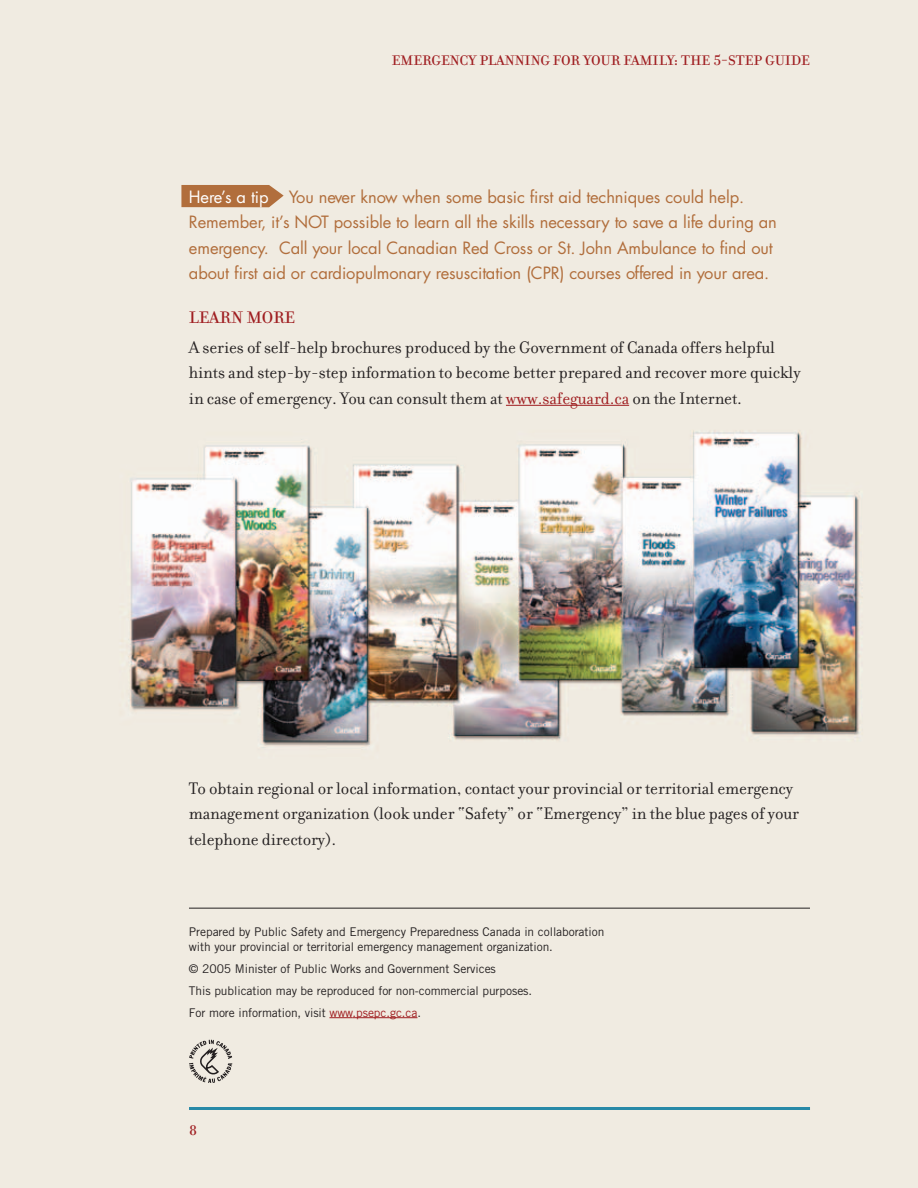
<style>
.page{position:relative;width:918px;height:1188px;background:#fff}
.page>*{position:absolute;margin:0;border:0;box-sizing:border-box;transform-origin:0 0}
.t1{font:18px/25.5px "Filosofia";letter-spacing:-.005em;color:#231f20}
.t2{font:18px "Filosofia Unicase";letter-spacing:-.005em;color:#9f1d20}
.t3{font:16.5px/25.5px "Futura";letter-spacing:-.005em;color:#b16e3c}
.t4{font:15px "Filosofia Unicase";letter-spacing:-.005em;color:#9f1d20}
.t5{font:12px/21.8px "Trade Gothic";letter-spacing:-.005em;color:#231f20}
.s1{color:#fff}
.s2{color:#9f1d20}
</style>
<div class="page">
<img style="left:0;top:0;width:918px;height:1188px">
<hr style="left:189px;top:1107px;width:621px;height:3px;background:#2889a7">
<svg style="left:181px;top:185px;width:103px;height:22px;background:#b57748"></svg>
<hr style="left:506px;top:405px;width:123px;height:1px;background:#9f1d20">
<hr style="left:189px;top:908px;width:621px;height:1px;background:#231f20">
<svg style="left:329px;top:1017px;width:24px;height:1px"></svg>
<hr style="left:353px;top:1017px;width:64px;height:1px;background:#9f1d20">
<svg style="left:189px;top:1040px;width:43px;height:43px;background:#c2beb6"></svg>
<p class="t4" style="left:392px;top:51px;width:420px">EMERGENCY PLANNING FOR YOUR FAMILY: THE 5-STEP GUIDE</p>
<p class="t3" style="left:189px;top:185px;width:590px"><span class="s1">Here’s a tip</span> You never know when some basic first aid techniques could help.<br>Remember, it’s NOT possible to learn all the skills necessary to save a life during an emergency. Call your local Canadian Red Cross or St. John Ambulance to find out about first aid or cardiopulmonary resuscitation (CPR) courses offered in your area.</p>
<p class="t2" style="left:189px;top:306px;width:108px">LEARN MORE</p>
<p class="t1" style="left:189px;top:337px;width:613px">A series of self-help brochures produced by the Government of Canada offers helpful hints and step-by-step information to become better prepared and recover more quickly in case of emergency. You can consult them at <span class="s2">www.safeguard.ca</span> on the Internet.</p>
<p class="t1" style="left:189px;top:778px;width:612px">To obtain regional or local information, contact your provincial or territorial emergency management organization (look under “Safety” or “Emergency” in the blue pages of your telephone directory).</p>
<p class="t5" style="left:189px;top:924px;width:417px;line-height:15.8px">Prepared by Public Safety and Emergency Preparedness Canada in collaboration with your provincial or territorial emergency management organization.</p>
<p class="t5" style="left:189px;top:959px;width:345px">© 2005 Minister of Public Works and Government Services<br>This publication may be reproduced for non-commercial purposes.<br>For more information, visit <span class="s2">www.psepc.gc.ca</span>.</p>
<p class="t4" style="left:189px;top:1121px;width:9px">8</p>
</div>
